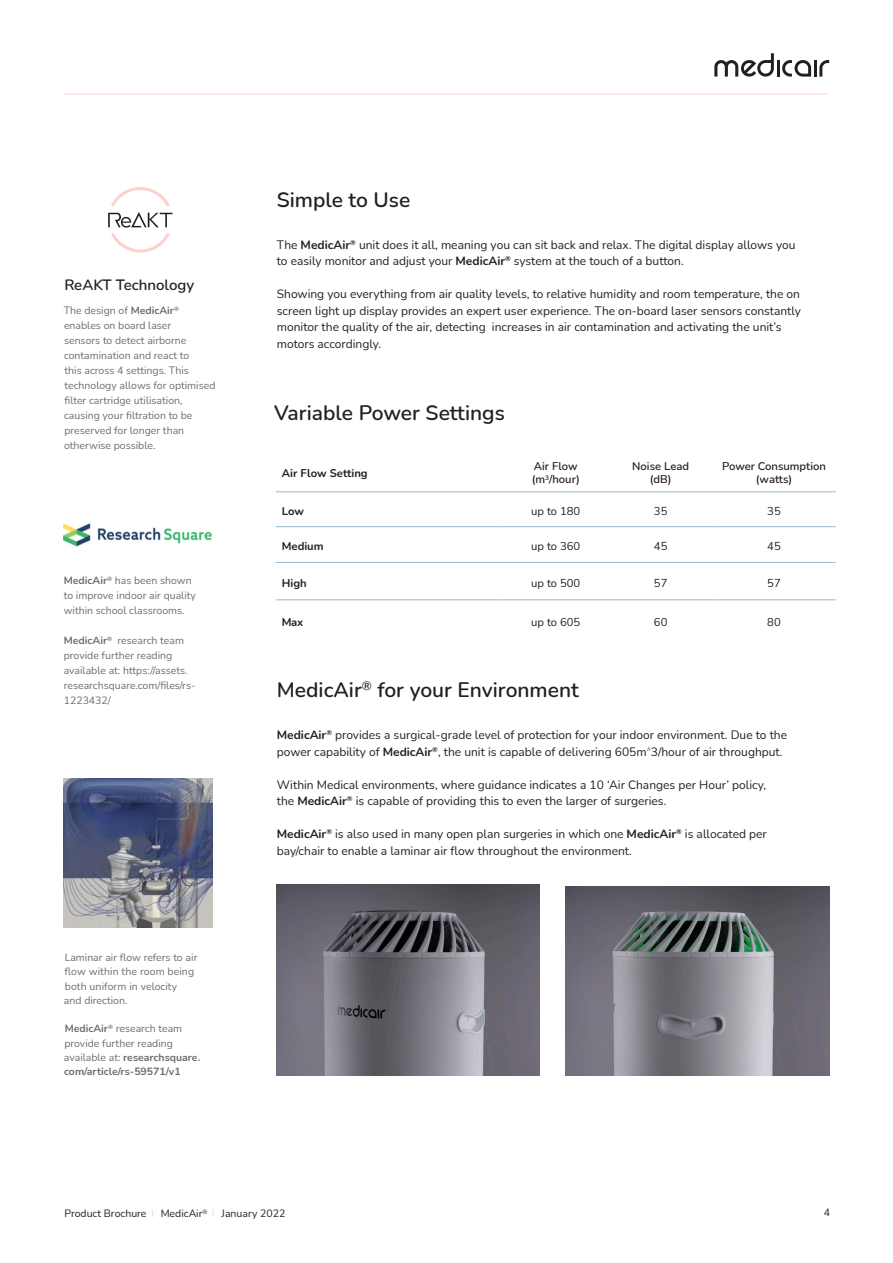
<style>
.page{position:relative;width:893px;height:1263px;background:#fff}
.page>*{position:absolute;margin:0;border:0;box-sizing:border-box;transform-origin:0 0}
.t1{font:600 21px "Nunito";color:#231f20}
.t2{font:600 15px "Nunito";color:#231f20}
.t3{font:12px/16.5px "Nunito";color:#231f20}
.t4{font:600 11.25px/13.5px "Nunito";color:#231f20;text-align:center}
.t5{font:11.25px "Nunito";color:#231f20}
.t6{font:700 11.25px "Nunito";color:#231f20}
.t7{font:10.5px/15px "Nunito";color:#6c6d70}
.t8{font:700 10.5px/14.2px "Nunito";color:#6c6d70}
.t9{font:10.5px "Nunito";color:#231f20}
.s1{font-weight:700}
.s2{font-weight:400}
.s3{font-family:"Nunito Sans";color:#fbd3ca}
</style>
<div class="page">
<hr style="left:276px;top:491px;width:227px;height:1px;background:#92becc">
<hr style="left:503px;top:491px;width:106px;height:1px;background:#92becc">
<hr style="left:609px;top:491px;width:103px;height:1px;background:#92becc">
<hr style="left:712px;top:491px;width:124px;height:1px;background:#92becc">
<hr style="left:276px;top:526px;width:227px;height:1px;background:#92becc">
<hr style="left:503px;top:526px;width:106px;height:1px;background:#92becc">
<hr style="left:609px;top:526px;width:103px;height:1px;background:#92becc">
<hr style="left:712px;top:526px;width:124px;height:1px;background:#92becc">
<hr style="left:276px;top:562px;width:227px;height:1px;background:#92becc">
<hr style="left:503px;top:562px;width:106px;height:1px;background:#92becc">
<hr style="left:609px;top:562px;width:103px;height:1px;background:#92becc">
<hr style="left:712px;top:562px;width:124px;height:1px;background:#92becc">
<hr style="left:276px;top:599px;width:227px;height:1px;background:#92becc">
<hr style="left:503px;top:599px;width:106px;height:1px;background:#92becc">
<hr style="left:609px;top:599px;width:103px;height:1px;background:#92becc">
<hr style="left:712px;top:599px;width:124px;height:1px;background:#92becc">
<svg style="left:108px;top:187px;width:64px;height:66px"></svg>
<img style="left:277px;top:884px;width:263px;height:191px">
<img style="left:566px;top:886px;width:263px;height:189px">
<img style="left:64px;top:778px;width:149px;height:149px">
<svg style="left:782px;top:60px;width:29px;height:17px"></svg>
<hr style="left:814px;top:60px;width:3px;height:17px;background:#231f20">
<hr style="left:776px;top:60px;width:3px;height:17px;background:#231f20">
<svg style="left:819px;top:60px;width:10px;height:17px"></svg>
<svg style="left:714px;top:53px;width:60px;height:24px"></svg>
<hr style="left:64px;top:94px;width:764px;height:1px;background:#fbd3ca">
<img style="left:64px;top:523px;width:148px;height:23px">
<p class="t2" style="left:64px;top:274px;width:131px">ReAKT Technology</p>
<p class="t7" style="left:64px;top:303px;width:153px">The design of <span class="s1">MedicAir</span><sup>® </sup>enables on board laser<br>sensors to detect airborne contamination and react to<br>this across 4 settings. This technology allows for optimised filter cartridge utilisation, causing your filtration to be preserved for longer than otherwise possible.</p>
<p class="t7" style="left:64px;top:573px;width:134px"><span class="s1">MedicAir</span><sup>®</sup> has been shown to improve indoor air quality within school classrooms.</p>
<p class="t7" style="left:64px;top:633px;width:133px"><span class="s1">MedicAir</span><sup>®</sup> research team provide further reading available at: https://assets. researchsquare.com/files/rs-<br>1223432/</p>
<p class="t7" style="left:64px;top:950px;width:135px;line-height:14.2px">Laminar air flow refers to air flow within the room being both uniform in velocity<br>and direction.</p>
<p class="t8" style="left:64px;top:1021px;width:138px">MedicAir<sup>®</sup> <span class="s2">research team provide further reading available at:</span> researchsquare. com/article/rs-59571/v1</p>
<p class="t1" style="left:277px;top:185px;width:135px">Simple to Use</p>
<p class="t3" style="left:277px;top:236px;width:520px">The <span class="s1">MedicAir</span><sup>®</sup> unit does it all, meaning you can sit back and relax. The digital display allows you to easily monitor and adjust your <span class="s1">MedicAir</span><sup>®</sup> system at the touch of a button.</p>
<p class="t3" style="left:277px;top:285px;width:526px">Showing you everything from air quality levels, to relative humidity and room temperature, the on screen light up display provides an expert user experience. The on-board laser sensors constantly monitor the quality of the air, detecting increases in air contamination and activating the unit’s motors accordingly.</p>
<p class="t1" style="left:274px;top:398px;width:232px">Variable Power Settings</p>
<p class="t6" style="left:282px;top:465px;width:87px">Air Flow Setting</p>
<p class="t4" style="left:532px;top:459px;width:50px;text-align:left">Air Flow (m<sup>3</sup>/hour)</p>
<p class="t4" style="left:632px;top:459px;width:58px">Noise Lead (dB)</p>
<p class="t4" style="left:722px;top:459px;width:105px">Power Consumption (watts)</p>
<p class="t6" style="left:282px;top:503px;width:24px">Low</p>
<p class="t5" style="left:531px;top:503px;width:51px">up to 180</p>
<p class="t5" style="left:654px;top:503px;width:15px">35</p>
<p class="t5" style="left:767px;top:503px;width:15px">35</p>
<p class="t6" style="left:282px;top:538px;width:43px">Medium</p>
<p class="t5" style="left:531px;top:538px;width:51px">up to 360</p>
<p class="t5" style="left:654px;top:538px;width:15px">45</p>
<p class="t5" style="left:767px;top:538px;width:15px">45</p>
<p class="t6" style="left:282px;top:575px;width:26px">High</p>
<p class="t5" style="left:531px;top:575px;width:51px">up to 500</p>
<p class="t5" style="left:654px;top:575px;width:15px">57</p>
<p class="t5" style="left:767px;top:575px;width:15px">57</p>
<p class="t6" style="left:282px;top:614px;width:23px">Max</p>
<p class="t5" style="left:531px;top:614px;width:51px">up to 605</p>
<p class="t5" style="left:654px;top:614px;width:15px">60</p>
<p class="t5" style="left:767px;top:614px;width:15px">80</p>
<p class="t1" style="left:277px;top:675px;width:304px">MedicAir<sup>®</sup> for your Environment</p>
<p class="t3" style="left:277px;top:726px;width:512px"><span class="s1">MedicAir</span><sup>®</sup> provides a surgical-grade level of protection for your indoor environment. Due to the power capability of <span class="s1">MedicAir</span><sup>®</sup>, the unit is capable of delivering 605m<sup>^</sup>3/hour of air throughput.</p>
<p class="t3" style="left:277px;top:776px;width:491px">Within Medical environments, where guidance indicates a 10 ‘Air Changes per Hour’ policy, the <span class="s1">MedicAir</span><sup>®</sup> is capable of providing this to even the larger of surgeries.</p>
<p class="t3" style="left:277px;top:825px;width:492px"><span class="s1">MedicAir</span><sup>®</sup> is also used in many open plan surgeries in which one <span class="s1">MedicAir</span><sup>®</sup> is allocated per bay/chair to enable a laminar air flow throughout the environment.</p>
<p class="t9" style="left:65px;top:1206px;width:222px">Product Brochure <span class="s3">l</span> MedicAir<sup>®</sup> <span class="s3">l</span> January 2022</p>
<p class="t9" style="left:824px;top:1205px;width:8px">4</p>
</div>
